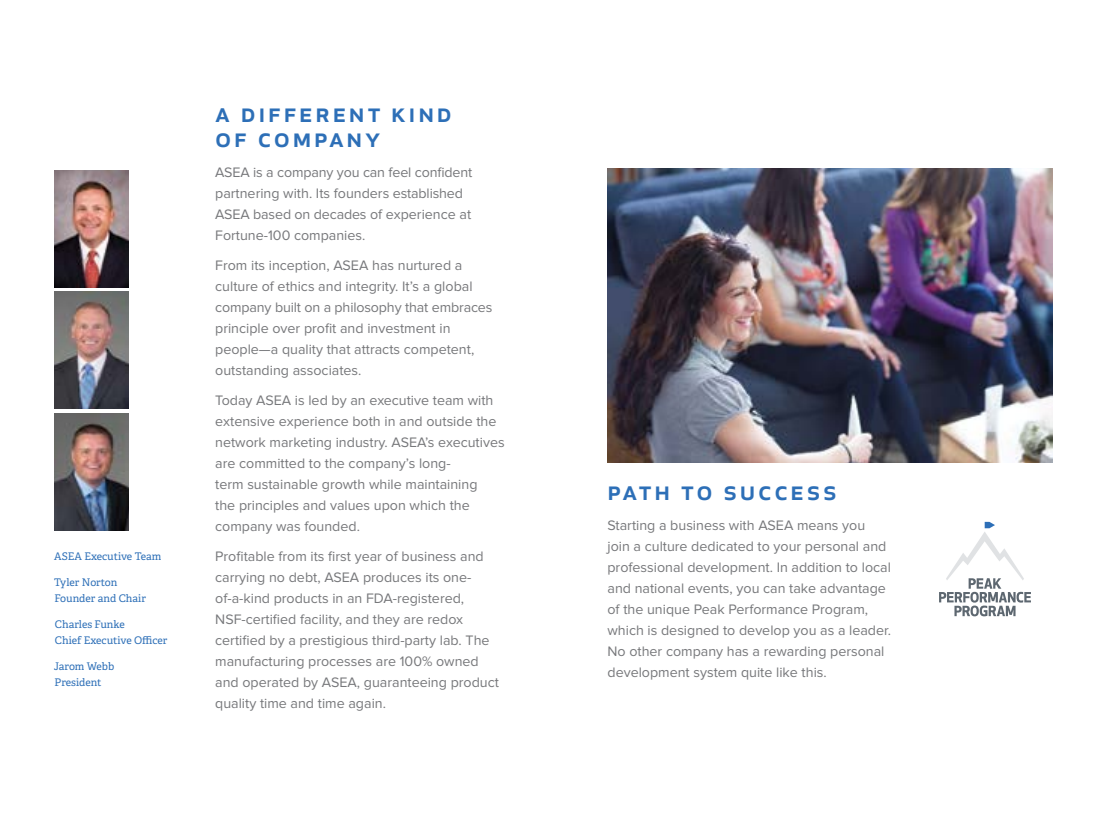
<style>
.page{position:relative;width:1107px;height:837px;background:#fff}
.page>*{position:absolute;margin:0;border:0;box-sizing:border-box;transform-origin:0 0}
.t1{font:500 27px/25.5px "Apex New";letter-spacing:.1em;color:#2d6fb7}
.t2{font:14.25px/21px "Proxima Nova";color:#77787b}
.t3{font:10.5px/16.5px "Adelle";color:#2d6fb7}
</style>
<div class="page">
<svg style="left:939px;top:522px;width:92px;height:94px"></svg>
<img style="left:608px;top:169px;width:445px;height:293px">
<img style="left:54px;top:292px;width:75px;height:117px">
<img style="left:54px;top:413px;width:75px;height:117px">
<img style="left:54px;top:170px;width:75px;height:117px">
<p class="t3" style="left:54px;top:549px;width:109px">ASEA Executive Team</p>
<p class="t3" style="left:54px;top:574px;width:93px">Tyler Norton<br>Founder and Chair</p>
<p class="t3" style="left:55px;top:616px;width:114px">Charles Funke<br>Chief Executive Officer</p>
<p class="t3" style="left:54px;top:658px;width:62px">Jarom Webb<br>President</p>
<h1 class="t1" style="left:215px;top:99px;width:238px">a different kind of company</h1>
<p class="t2" style="left:215px;top:162px;width:259px">ASEA is a company you can feel confident partnering with. Its founders established ASEA based on decades of experience at Fortune-100 companies.</p>
<p class="t2" style="left:215px;top:255px;width:279px">From its inception, ASEA has nurtured a culture of ethics and integrity. It’s a global company built on a philosophy that embraces principle over profit and investment in people—a quality that attracts competent, outstanding associates.</p>
<p class="t2" style="left:215px;top:390px;width:291px">Today ASEA is led by an executive team with extensive experience both in and outside the network marketing industry. ASEA’s executives are committed to the company’s long-<br>term sustainable growth while maintaining<br>the principles and values upon which the company was founded.</p>
<p class="t2" style="left:215px;top:546px;width:285px">Profitable from its first year of business and carrying no debt, ASEA produces its one&shy;of-a-kind products in an FDA-registered, NSF-certified facility, and they are redox certified by a prestigious third-party lab. The manufacturing processes are 100% owned and operated by ASEA, guaranteeing product quality time and time again.</p>
<h1 class="t1" style="left:608px;top:477px;width:231px">path to success</h1>
<p class="t2" style="left:608px;top:515px;width:285px">Starting a business with ASEA means you join a culture dedicated to your personal and professional development. In addition to local and national events, you can take advantage of the unique Peak Performance Program, which is designed to develop you as a leader.<br>No other company has a rewarding personal development system quite like this.</p>
</div>
